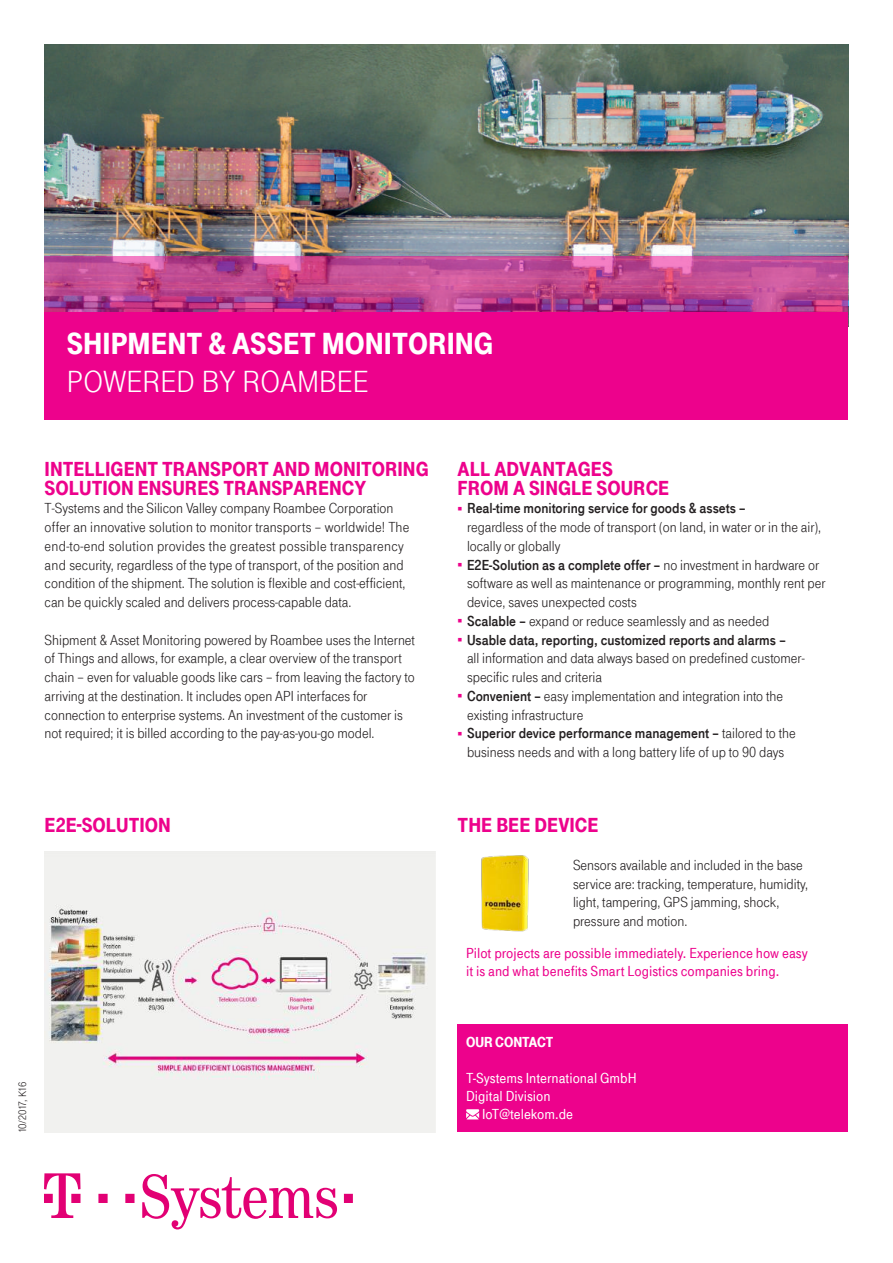
<style>
.page{position:relative;width:893px;height:1263px;background:#fff}
.page>*{position:absolute;margin:0;border:0;box-sizing:border-box;transform-origin:0 0}
.t1{font:900 31.5px "Tele Grotesk Headline";color:#fff}
.t2{font:31.5px "Tele Grotesk Headline";color:#fff}
.t3{font:900 21px/18.8px "Tele Grotesk Headline";color:#ed028c}
.t4{font:15px/18.8px "Tele Grotesk Norm";color:#231f20}
.t5{font:15px "Tele Grotesk Fett";color:#231f20}
.t6{font:15px/18.8px "Tele Grotesk Halb";color:#ed028c}
.t7{font:15px "Tele Grotesk Halb";color:#fff}
.t8{font:15px "Tele Grotesk Ultr";color:#fff}
.t9{font:11.25px "Tele Grotesk Headline";color:#231f20}
.s1{color:#ed028c}
.s2{font-family:"Tele Grotesk Norm"}
.s3{font-family:"Tele Grotesk Fett"}
</style>
<div class="page">
<img style="left:45px;top:45px;width:803px;height:211px">
<svg style="left:98px;top:1194px;width:10px;height:9px"></svg>
<svg style="left:125px;top:1194px;width:10px;height:9px"></svg>
<svg style="left:44px;top:1173px;width:37px;height:45px"></svg>
<svg style="left:142px;top:1174px;width:195px;height:55px"></svg>
<svg style="left:344px;top:1194px;width:9px;height:9px"></svg>
<svg style="left:45px;top:256px;width:803px;height:56px;background:#bb4790"></svg>
<div style="left:45px;top:312px;width:803px;height:108px;background:#ed028c"></div>
<img style="left:481px;top:855px;width:48px;height:77px">
<div style="left:458px;top:1025px;width:390px;height:107px;background:#ed028c"></div>
<svg style="left:466px;top:1109px;width:13px;height:10px"></svg>
<img style="left:45px;top:851px;width:390px;height:281px">
<h1 class="t1" style="left:67px;top:326px;width:428px">SHIPMENT &amp; ASSET MONITORING</h1>
<h1 class="t2" style="left:67px;top:364px;width:303px">POWERED BY ROAMBEE</h1>
<h2 class="t3" style="left:45px;top:460px;width:386px">INTELLIGENT TRANSPORT AND MONITORING<br>SOLUTION ENSURES TRANSPARENCY</h2>
<p class="t4" style="left:45px;top:499px;width:366px">T-Systems and the Silicon Valley company Roambee Corporation offer an innovative solution to monitor transports – worldwide! The end-to-end solution provides the greatest possible transparency and security, regardless of the type of transport, of the position and condition of the shipment. The solution is flexible and cost-efficient, can be quickly scaled and delivers process-capable data.</p>
<p class="t4" style="left:45px;top:631px;width:372px">Shipment &amp; Asset Monitoring powered by Roambee uses the Internet of Things and allows, for example, a clear overview of the transport chain – even for valuable goods like cars – from leaving the factory to arriving at the destination. It includes open API interfaces for connection to enterprise systems. An investment of the customer is not required; it is billed according to the pay-as-you-go model.</p>
<h2 class="t3" style="left:458px;top:460px;width:213px">ALL ADVANTAGES<br>FROM A SINGLE SOURCE</h2>
<p class="t5" style="left:458px;top:500px;width:290px"><span class="s1">○</span> Real-time monitoring service for goods &amp; assets –</p>
<p class="t4" style="left:467px;top:518px;width:356px">regardless of the mode of transport (on land, in water or in the air), locally or globally</p>
<p class="t5" style="left:458px;top:556px;width:363px"><span class="s1">○</span> E2E-Solution as a complete offer – <span class="s2">no investment in hardware or</span></p>
<p class="t4" style="left:467px;top:574px;width:360px">software as well as maintenance or programming, monthly rent per device, saves unexpected costs</p>
<p class="t4" style="left:458px;top:612px;width:313px"><span class="s1">○</span> <span class="s3">Scalable –</span> expand or reduce seamlessly and as needed</p>
<p class="t5" style="left:458px;top:631px;width:330px"><span class="s1">○</span> Usable data, reporting, customized reports and alarms –</p>
<p class="t4" style="left:467px;top:649px;width:339px">all information and data always based on predefined customer&shy;specific rules and criteria</p>
<p class="t4" style="left:467px;top:687px;width:318px;text-indent:-9px"><span class="s1">○</span> <span class="s3">Convenient –</span> easy implementation and integration into the existing infrastructure</p>
<p class="t5" style="left:458px;top:725px;width:340px"><span class="s1">○</span> Superior device performance management – <span class="s2">tailored to the</span></p>
<p class="t4" style="left:467px;top:743px;width:319px">business needs and with a long battery life of up to 90 days</p>
<h2 class="t3" style="left:45px;top:816px;width:128px">E2E-SOLUTION</h2>
<h2 class="t3" style="left:458px;top:816px;width:142px">THE BEE DEVICE</h2>
<p class="t4" style="left:573px;top:856px;width:237px">Sensors available and included in the base service are: tracking, temperature, humidity, light, tampering, GPS jamming, shock, pressure and motion.</p>
<p class="t6" style="left:466px;top:943px;width:343px">Pilot projects are possible immediately. Experience how easy it is and what benefits Smart Logistics companies bring.</p>
<p class="t9" style="left:16px;top:1132px;width:52px;rotate:-90deg">10/2017, K16</p>
<p class="t8" style="left:466px;top:1034px;width:89px">OUR CONTACT</p>
<p class="t7" style="left:466px;top:1070px;width:172px">T-Systems International GmbH</p>
<p class="t7" style="left:466px;top:1088px;width:86px">Digital Division</p>
<p class="t7" style="left:482px;top:1106px;width:93px">IoT@telekom.de</p>
</div>
